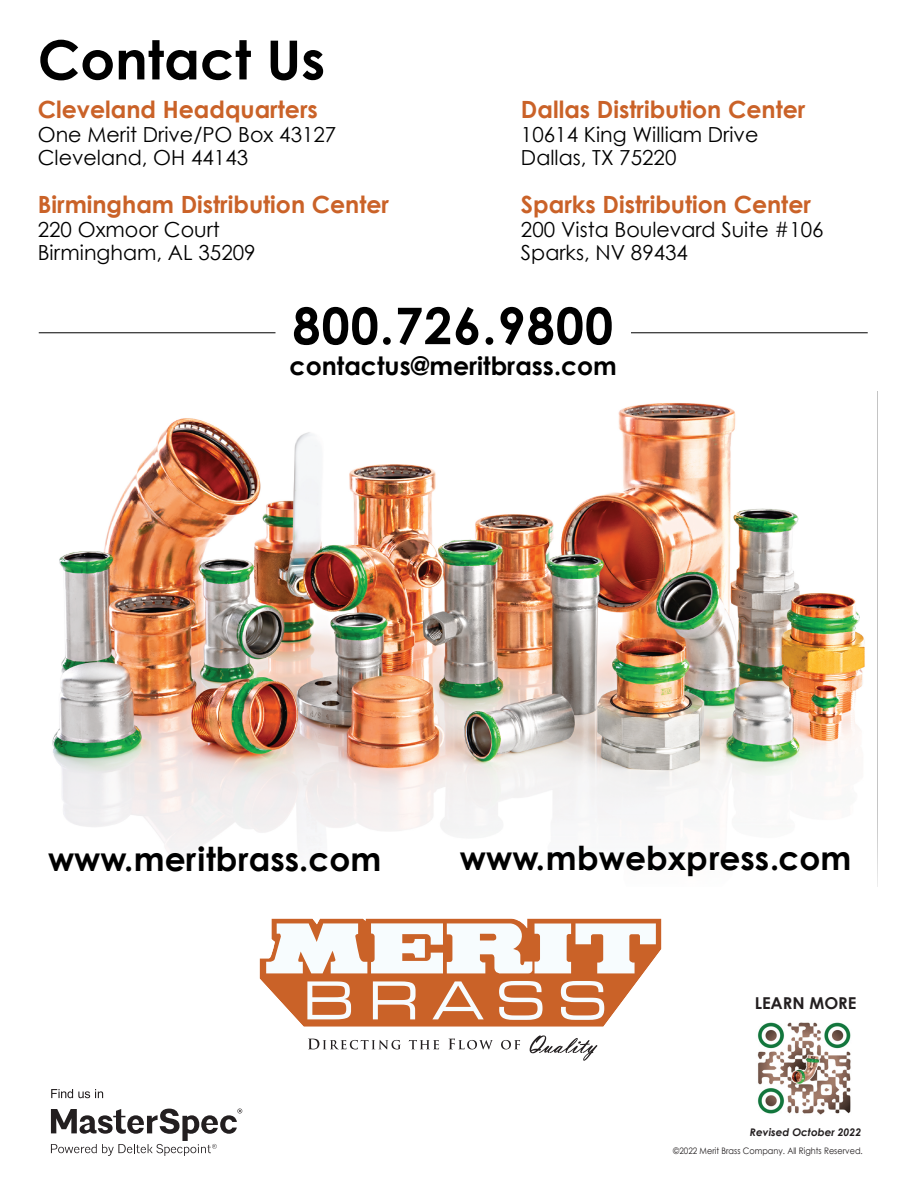
<style>
.page{position:relative;width:918px;height:1188px;background:#fff}
.page>*{position:absolute;margin:0;border:0;box-sizing:border-box;transform-origin:0 0}
.t1{font:700 54px "Century Gothic";color:#000}
.t2{font:700 50.55px "Century Gothic";letter-spacing:.02em;color:#000}
.t3{font:700 33px "Century Gothic";color:#000}
.t4{font:700 25.35px "Century Gothic";color:#000}
.t5{font:700 23.7px "Century Gothic";color:#ca6228}
.t6{font:20.7px/23.7px "Century Gothic";color:#000}
.t7{font:700 16.35px "Century Gothic";color:#231f20}
.t8{font:italic 700 10.5px "Century Gothic";color:#231f20}
.t9{font:8.85px "Century Gothic";color:#231f20;scale:.91 1}
</style>
<div class="page">
<svg style="left:51px;top:1109px;width:191px;height:47px"></svg>
<svg style="left:51px;top:1089px;width:52px;height:9px"></svg>
<img style="left:52px;top:403px;width:813px;height:453px">
<svg style="left:309px;top:1039px;width:211px;height:10px"></svg>
<svg style="left:530px;top:1035px;width:67px;height:26px"></svg>
<svg style="left:259px;top:918px;width:403px;height:109px"></svg>
<img style="left:757px;top:1022px;width:94px;height:93px">
<hr style="left:39px;top:332px;width:237px;height:1px;background:#000">
<hr style="left:631px;top:332px;width:237px;height:1px;background:#000">
<h1 class="t1" style="left:38px;top:26px;width:289px">Contact Us</h1>
<p class="t5" style="left:38px;top:94px;width:282px">Cleveland Headquarters</p>
<p class="t6" style="left:38px;top:122px;width:300px">One Merit Drive/PO Box 43127<br>Cleveland, OH 44143</p>
<p class="t5" style="left:38px;top:189px;width:353px">Birmingham Distribution Center</p>
<p class="t6" style="left:38px;top:217px;width:219px">220 Oxmoor Court<br>Birmingham, AL 35209</p>
<p class="t5" style="left:521px;top:94px;width:286px">Dallas Distribution Center</p>
<p class="t6" style="left:521px;top:122px;width:239px">10614 King William Drive<br>Dallas, TX 75220</p>
<p class="t5" style="left:521px;top:189px;width:292px">Sparks Distribution Center</p>
<p class="t6" style="left:521px;top:217px;width:304px">200 Vista Boulevard Suite #106<br>Sparks, NV 89434</p>
<h2 class="t2" style="left:292px;top:294px;width:322px">800.726.9800</h2>
<p class="t4" style="left:290px;top:350px;width:329px">contactus@meritbrass.com</p>
<h3 class="t3" style="left:48px;top:838px;width:335px">www.meritbrass.com</h3>
<h3 class="t3" style="left:460px;top:837px;width:393px">www.mbwebxpress.com</h3>
<p class="t7" style="left:755px;top:993px;width:103px">LEARN MORE</p>
<p class="t8" style="left:750px;top:1124px;width:113px">Revised October 2022</p>
<p class="t9" style="left:673px;top:1145px;width:210px">©2022 Merit Brass Company. All Rights Reserved.</p>
</div>
